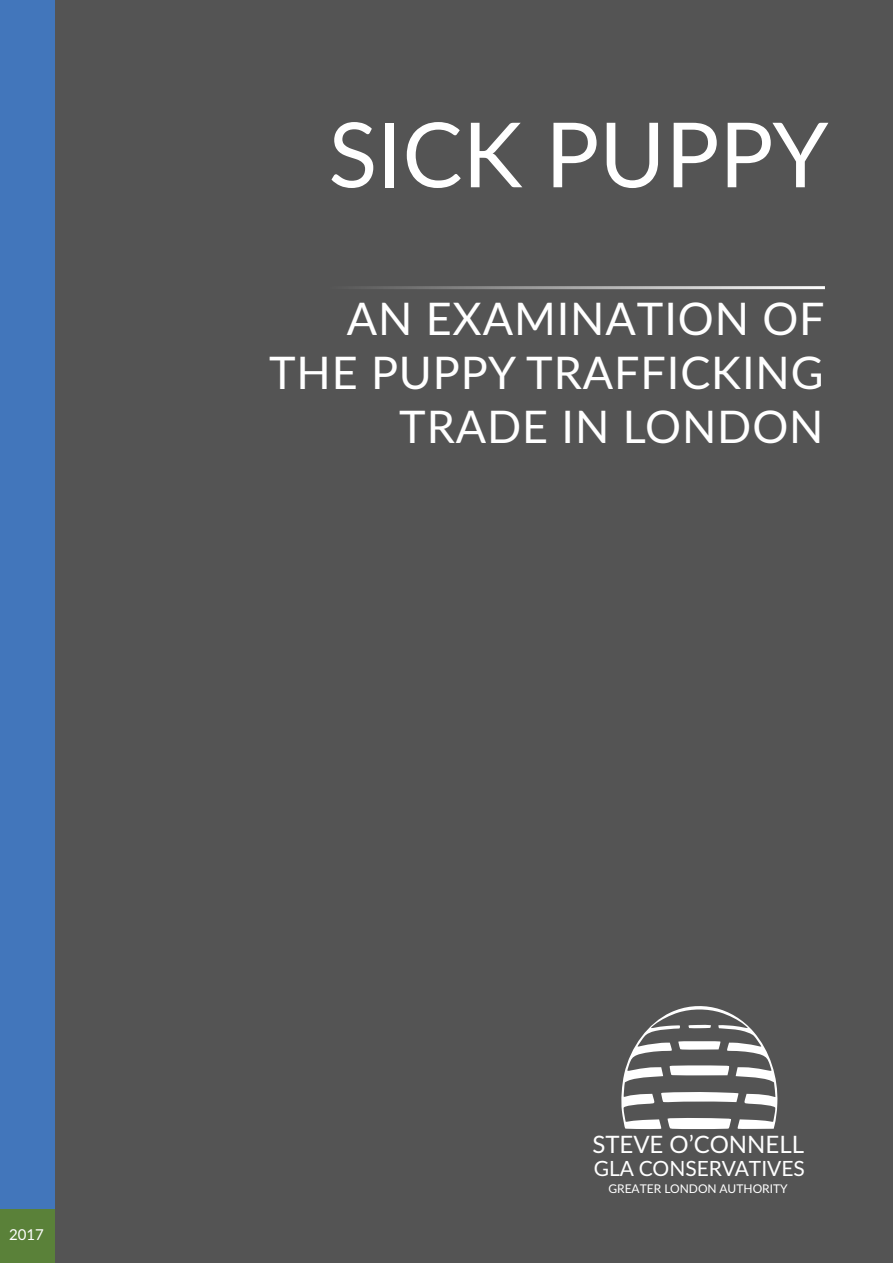
<style>
.page{position:relative;width:893px;height:1263px;background:#545454}
.page>*{position:absolute;margin:0;border:0;box-sizing:border-box;transform-origin:0 0}
.t1{font:90px "Lato Latin";color:#fff}
.t2{font:45px/54px "Lato Latin";letter-spacing:.02em;color:#fff;text-align:right}
.t3{font:24px "Lato Latin";color:#fff}
.t4{font:21px "Lato Latin";color:#fff}
.t5{font:15px "Lato Latin";color:#fff}
.t6{font:12px "Lato Latin";color:#fff}
</style>
<div class="page">
<div style="left:0;top:1203px;width:54px;height:60px;background:#5a8139"></div>
<div style="left:0;top:0;width:54px;height:1209px;background:#4276bb"></div>
<hr style="left:330px;top:286px;width:495px;height:3px;background:#fff">
<svg style="left:621px;top:1006px;width:156px;height:123px"></svg>
<h1 class="t1" style="left:328px;top:103px;width:501px">SICK PUPPY</h1>
<p class="t2" style="left:269px;top:291px;width:557px">AN EXAMINATION OF<br>THE PUPPY TRAFFICKING<br>TRADE IN LONDON</p>
<p class="t5" style="left:9px;top:1226px;width:36px">2017</p>
<p class="t3" style="left:592px;top:1130px;width:213px">STEVE O’CONNELL</p>
<p class="t4" style="left:594px;top:1156px;width:213px">GLA CONSERVATIVES</p>
<p class="t6" style="left:608px;top:1182px;width:181px">GREATER LONDON AUTHORITY</p>
</div>
